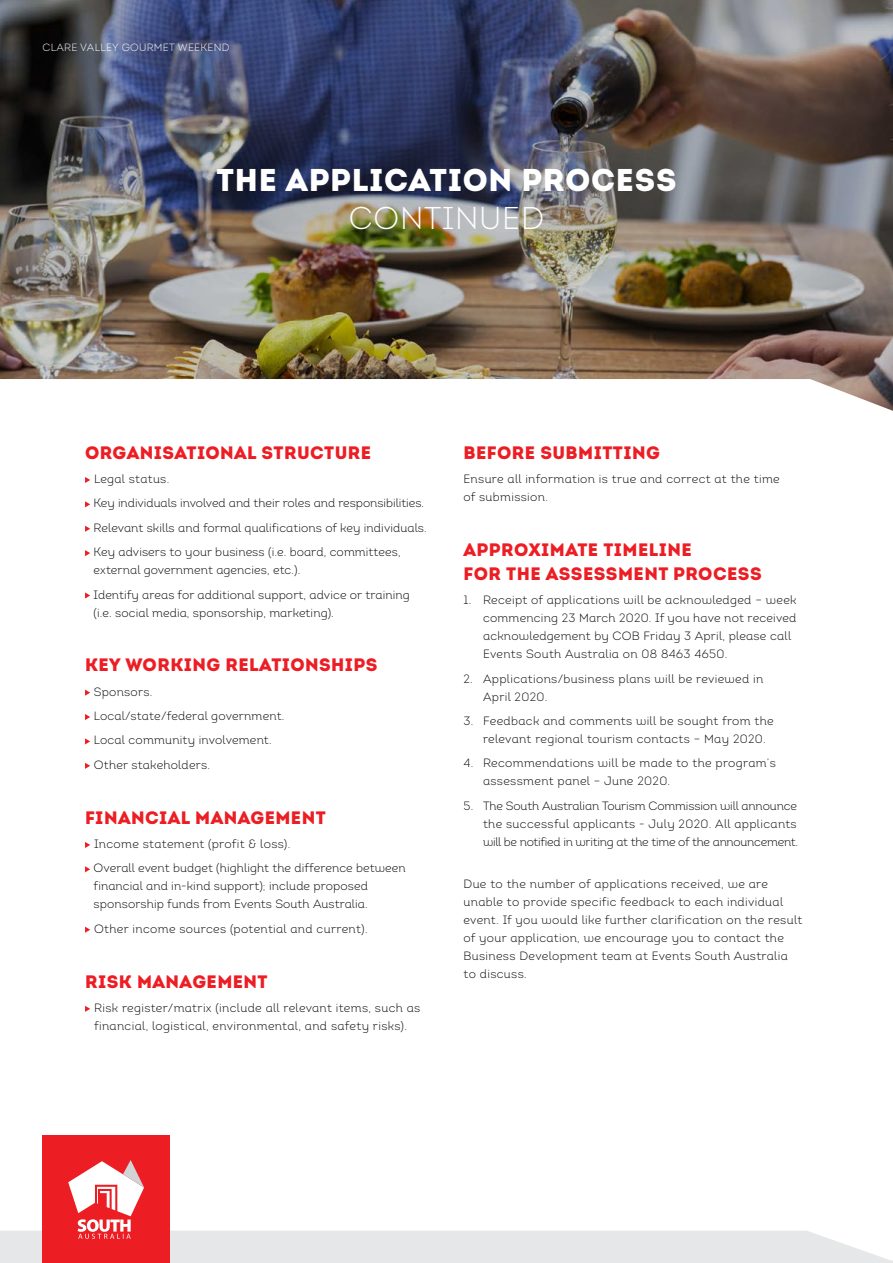
<style>
.page{position:relative;width:893px;height:1263px;background:#fff}
.page>*{position:absolute;margin:0;border:0;box-sizing:border-box;transform-origin:0 0}
.t1{font:900 31.5px "Adelaide Intro";letter-spacing:.025em;color:#fff}
.t2{font:300 31.5px "Adelaide Intro";letter-spacing:.025em;color:#fff}
.t3{font:900 18px/24px "Adelaide Intro";letter-spacing:.025em;color:#ed1d24}
.t4{font:300 12px/18px "Adelaide Intro";letter-spacing:.02em;color:#000}
.t5{font:300 10.5px "Adelaide Intro";letter-spacing:.025em;color:#fff}
</style>
<div class="page">
<img style="left:0;top:0;width:893px;height:379px">
<div style="left:43px;top:1135px;width:127px;height:128px;background:#ed1d24"></div>
<svg style="left:0;top:1160px;width:893px;height:103px"></svg>
<svg style="left:85px;top:477px;width:5px;height:6px"></svg>
<svg style="left:85px;top:501px;width:5px;height:6px"></svg>
<svg style="left:85px;top:526px;width:5px;height:6px"></svg>
<svg style="left:85px;top:550px;width:5px;height:6px"></svg>
<svg style="left:85px;top:592px;width:5px;height:6px"></svg>
<svg style="left:85px;top:690px;width:5px;height:6px"></svg>
<svg style="left:85px;top:714px;width:5px;height:6px"></svg>
<svg style="left:85px;top:738px;width:5px;height:6px"></svg>
<svg style="left:85px;top:763px;width:5px;height:6px"></svg>
<svg style="left:85px;top:842px;width:5px;height:6px"></svg>
<svg style="left:85px;top:866px;width:5px;height:6px"></svg>
<svg style="left:85px;top:927px;width:5px;height:6px"></svg>
<svg style="left:85px;top:1006px;width:5px;height:6px"></svg>
<p class="t5" style="left:43px;top:41px;width:189px">CLARE VALLEY GOURMET WEEKEND</p>
<h1 class="t1" style="left:217px;top:160px;width:461px">THE APPLICATION PROCESS</h1>
<h1 class="t2" style="left:349px;top:198px;width:197px">CONTINUED</h1>
<h2 class="t3" style="left:85px;top:440px;width:288px">ORGANISATIONAL STRUCTURE</h2>
<p class="t4" style="left:94px;top:467px;width:335px;line-height:24.5px">Legal status.<br>Key individuals involved and their roles and responsibilities.<br>Relevant skills and formal qualifications of key individuals.<br>Key advisers to your business (i.e. board, committees,</p>
<p class="t4" style="left:94px;top:558px;width:318px;line-height:24.5px">external government agencies, etc.).<br>Identify areas for additional support, advice or training</p>
<p class="t4" style="left:94px;top:603px;width:242px">(i.e. social media, sponsorship, marketing).</p>
<h2 class="t3" style="left:85px;top:653px;width:294px">KEY WORKING RELATIONSHIPS</h2>
<p class="t4" style="left:94px;top:679px;width:192px;line-height:24.5px">Sponsors.<br>Local/state/federal government.<br>Local community involvement.<br>Other stakeholders.</p>
<h2 class="t3" style="left:85px;top:805px;width:242px">FINANCIAL MANAGEMENT</h2>
<p class="t4" style="left:94px;top:831px;width:314px;line-height:24.5px">Income statement (profit &amp; loss).<br>Overall event budget (highlight the difference between</p>
<p class="t4" style="left:94px;top:877px;width:276px">financial and in-kind support); include proposed sponsorship funds from Events South Australia.</p>
<p class="t4" style="left:94px;top:919px;width:275px">Other income sources (potential and current).</p>
<h2 class="t3" style="left:85px;top:969px;width:184px">RISK MANAGEMENT</h2>
<p class="t4" style="left:94px;top:999px;width:328px">Risk register/matrix (include all relevant items, such as financial, logistical, environmental, and safety risks).</p>
<h2 class="t3" style="left:463px;top:440px;width:198px">BEFORE SUBMITTING</h2>
<p class="t4" style="left:463px;top:470px;width:318px">Ensure all information is true and correct at the time of submission.</p>
<h2 class="t3" style="left:463px;top:537px;width:300px">APPROXIMATE TIMELINE<br>FOR THE ASSESSMENT PROCESS</h2>
<p class="t4" style="left:483px;top:591px;width:315px;text-indent:-20px">1. Receipt of applications will be acknowledged – week commencing 23 March 2020. If you have not received acknowledgement by COB Friday 3 April, please call Events South Australia on 08 8463 4650.</p>
<p class="t4" style="left:483px;top:669px;width:282px;text-indent:-20px">2. Applications/business plans will be reviewed in<br>April 2020.</p>
<p class="t4" style="left:483px;top:712px;width:292px;text-indent:-20px">3. Feedback and comments will be sought from the relevant regional tourism contacts – May 2020.</p>
<p class="t4" style="left:483px;top:754px;width:294px;text-indent:-20px">4. Recommendations will be made to the program’s assessment panel – June 2020.</p>
<p class="t4" style="left:483px;top:796px;width:316px;text-align:justify;text-indent:-19px">5. The South Australian Tourism Commission will announce the successful applicants - July 2020. All applicants will be notified in writing at the time of the announcement.</p>
<p class="t4" style="left:463px;top:875px;width:340px">Due to the number of applications received, we are unable to provide specific feedback to each individual event. If you would like further clarification on the result of your application, we encourage you to contact the Business Development team at Events South Australia to discuss.</p>
</div>
